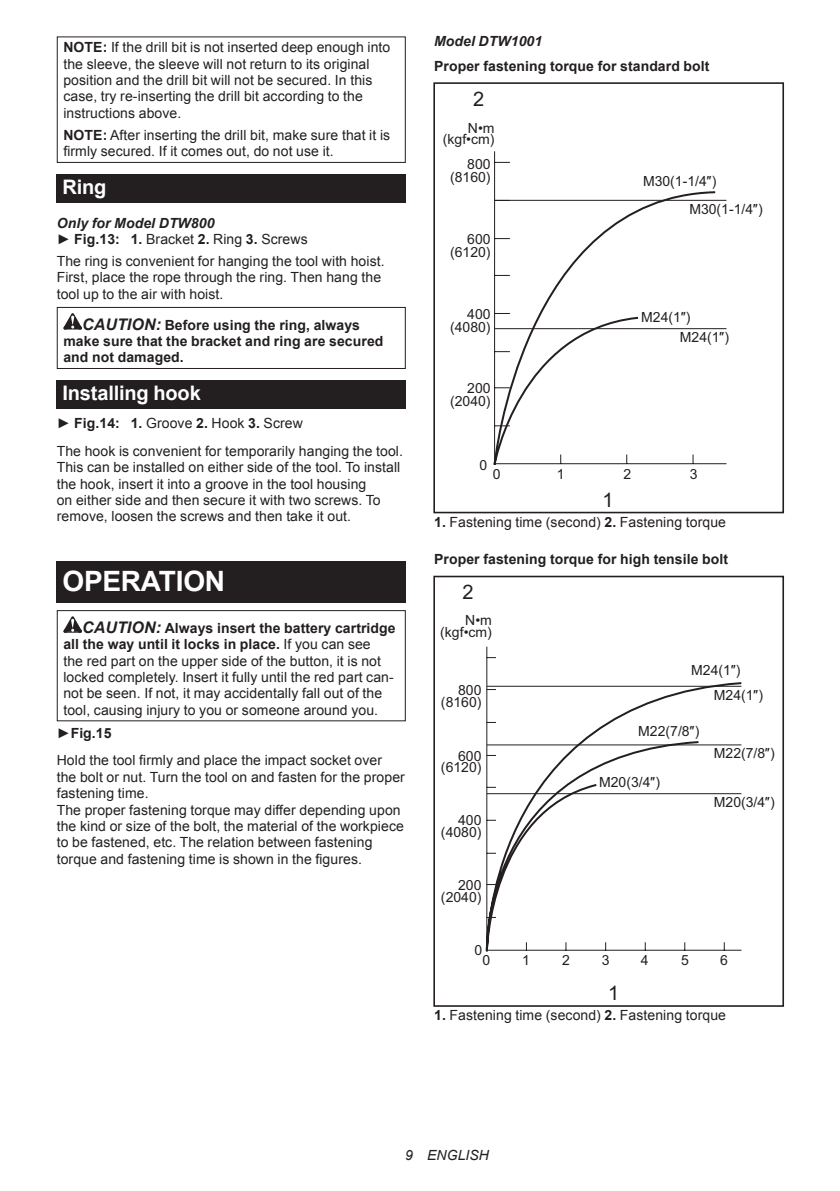
<style>
.page{position:relative;width:840px;height:1191px;background:#fff}
.page>*{position:absolute;margin:0;border:0;box-sizing:border-box;transform-origin:0 0}
.t1{font:700 28px "Arial";letter-spacing:-.01em;color:#fff}
.t2{font:700 20px "Arial";letter-spacing:-.01em;color:#fff}
.t3{font:20px "Arial";color:#231f20}
.t4{font:14px/16.4px "Arial";letter-spacing:.005em;color:#231f20}
.t5{font:700 14px/16.4px "Arial";letter-spacing:.005em;color:#231f20}
.t6{font:italic 700 14px/16.4px "Arial";letter-spacing:.005em;color:#231f20}
.t7{font:italic 14px "Arial";letter-spacing:.005em;color:#231f20}
.s1{font-weight:700}
.s2{font-weight:400;font-style:normal}
.s3{font-style:normal}
.s4{font-style:italic;font-size:16px}
.s5{font-weight:700;font-style:italic;font-size:16px}
</style>
<div class="page">
<div style="left:57px;top:36px;width:348px;height:127px;border:1px solid #231f20"></div>
<div style="left:57px;top:174px;width:348px;height:29px;background:#231f20"></div>
<svg style="left:63px;top:313px;width:19px;height:16px"></svg>
<div style="left:57px;top:307px;width:348px;height:62px;border:1px solid #231f20"></div>
<div style="left:57px;top:380px;width:348px;height:29px;background:#231f20"></div>
<div style="left:57px;top:561px;width:348px;height:41px;background:#231f20"></div>
<svg style="left:63px;top:616px;width:19px;height:16px"></svg>
<div style="left:57px;top:610px;width:348px;height:111px;border:1px solid #231f20"></div>
<svg style="left:493px;top:190px;width:222px;height:275px"></svg>
<hr style="left:494px;top:328px;width:232px;height:1px;background:#231f20">
<hr style="left:494px;top:200px;width:232px;height:1px;background:#231f20">
<div style="left:433px;top:82px;width:350px;height:431px;border:2px solid #231f20"></div>
<div style="left:433px;top:576px;width:350px;height:430px;border:2px solid #231f20"></div>
<svg style="left:485px;top:681px;width:257px;height:271px"></svg>
<hr style="left:486px;top:793px;width:255px;height:1px;background:#231f20">
<hr style="left:486px;top:744px;width:255px;height:1px;background:#231f20">
<hr style="left:486px;top:686px;width:255px;height:1px;background:#231f20">
<p class="t4" style="left:63px;top:39px;width:328px"><span class="s1">NOTE:</span> If the drill bit is not inserted deep enough into the sleeve, the sleeve will not return to its original position and the drill bit will not be secured. In this case, try re-inserting the drill bit according to the instructions above.</p>
<p class="t4" style="left:63px;top:127px;width:328px"><span class="s1">NOTE:</span> After inserting the drill bit, make sure that it is firmly secured. If it comes out, do not use it.</p>
<h2 class="t2" style="left:62px;top:174px;width:45px">Ring</h2>
<p class="t6" style="left:57px;top:215px;width:252px">Only for Model DTW800<br><span class="s2">►</span> <span class="s3">Fig.13: 1.</span> <span class="s2">Bracket</span> <span class="s3">2.</span> <span class="s2">Ring</span> <span class="s3">3.</span> <span class="s2">Screws</span></p>
<p class="t4" style="left:57px;top:253px;width:329px">The ring is convenient for hanging the tool with hoist.<br>First, place the rope through the ring. Then hang the tool up to the air with hoist.</p>
<p class="t5" style="left:63px;top:317px;width:321px;text-indent:19px"><span class="s4">CAUTION:</span> Before using the ring, always make sure that the bracket and ring are secured and not damaged.</p>
<h2 class="t2" style="left:62px;top:380px;width:140px">Installing hook</h2>
<p class="t4" style="left:57px;top:409px;width:347px;line-height:27.8px">► <span class="s1">Fig.14: 1.</span> Groove <span class="s1">2.</span> Hook <span class="s1">3.</span> Screw<br>The hook is convenient for temporarily hanging the tool.</p>
<p class="t4" style="left:57px;top:459px;width:345px">This can be installed on either side of the tool. To install the hook, insert it into a groove in the tool housing<br>on either side and then secure it with two screws. To remove, loosen the screws and then take it out.</p>
<h1 class="t1" style="left:62px;top:562px;width:164px">OPERATION</h1>
<p class="t4" style="left:63px;top:620px;width:333px;text-indent:19px"><span class="s5">CAUTION:</span> <span class="s1">Always insert the battery cartridge all the way until it locks in place.</span> If you can see<br>the red part on the upper side of the button, it is not locked completely. Insert it fully until the red part can&shy;not be seen. If not, it may accidentally fall out of the tool, causing injury to you or someone around you.</p>
<p class="t4" style="left:57px;top:719px;width:326px;line-height:27.8px">►<span class="s1">Fig.15<br></span>Hold the tool firmly and place the impact socket over</p>
<p class="t4" style="left:57px;top:769px;width:349px">the bolt or nut. Turn the tool on and fasten for the proper fastening time.<br>The proper fastening torque may differ depending upon the kind or size of the bolt, the material of the workpiece to be fastened, etc. The relation between fastening torque and fastening time is shown in the figures.</p>
<p class="t6" style="left:434px;top:33px;width:109px">Model DTW1001</p>
<p class="t5" style="left:434px;top:58px;width:277px">Proper fastening torque for standard bolt</p>
<h2 class="t3" style="left:473px;top:86px;width:13px">2</h2>
<p class="t4" style="left:442px;top:122px;width:53px;line-height:11.2px;text-align:right">N•m (kgf•cm)</p>
<p class="t4" style="left:467px;top:156px;width:25px">800</p>
<p class="t4" style="left:450px;top:169px;width:42px">(8160)</p>
<p class="t4" style="left:467px;top:231px;width:25px">600</p>
<p class="t4" style="left:450px;top:244px;width:42px">(6120)</p>
<p class="t4" style="left:467px;top:306px;width:25px">400</p>
<p class="t4" style="left:450px;top:319px;width:42px">(4080)</p>
<p class="t4" style="left:450px;top:382px;width:42px;line-height:12.6px;text-align:right">200 (2040)</p>
<p class="t4" style="left:642px;top:173px;width:75px">M30(1-1/4″)</p>
<p class="t4" style="left:689px;top:201px;width:75px">M30(1-1/4″)</p>
<p class="t4" style="left:641px;top:309px;width:51px">M24(1″)</p>
<p class="t4" style="left:679px;top:329px;width:51px">M24(1″)</p>
<p class="t4" style="left:479px;top:457px;width:9px">0</p>
<p class="t4" style="left:492px;top:466px;width:9px">0</p>
<p class="t4" style="left:623px;top:466px;width:9px">2</p>
<p class="t4" style="left:556px;top:466px;width:9px">1</p>
<p class="t4" style="left:689px;top:466px;width:9px">3</p>
<h2 class="t3" style="left:602px;top:487px;width:13px">1</h2>
<p class="t4" style="left:434px;top:514px;width:293px"><span class="s1">1.</span> Fastening time (second) <span class="s1">2.</span> Fastening torque</p>
<p class="t5" style="left:434px;top:551px;width:295px">Proper fastening torque for high tensile bolt</p>
<h2 class="t3" style="left:462px;top:578px;width:13px">2</h2>
<p class="t4" style="left:440px;top:615px;width:53px;line-height:11.8px;text-align:right">N•m (kgf•cm)</p>
<p class="t4" style="left:458px;top:682px;width:25px">800</p>
<p class="t4" style="left:441px;top:694px;width:42px">(8160)</p>
<p class="t4" style="left:458px;top:747px;width:25px">600</p>
<p class="t4" style="left:441px;top:759px;width:42px">(6120)</p>
<p class="t4" style="left:458px;top:812px;width:25px">400</p>
<p class="t4" style="left:441px;top:824px;width:42px">(4080)</p>
<p class="t4" style="left:441px;top:879px;width:42px;line-height:11.8px;text-align:right">200 (2040)</p>
<p class="t4" style="left:691px;top:662px;width:51px">M24(1″)</p>
<p class="t4" style="left:638px;top:722px;width:62px">M22(7/8″)</p>
<p class="t4" style="left:598px;top:774px;width:62px">M20(3/4″)</p>
<p class="t4" style="left:713px;top:687px;width:51px">M24(1″)</p>
<p class="t4" style="left:713px;top:745px;width:62px">M22(7/8″)</p>
<p class="t4" style="left:713px;top:793px;width:62px">M20(3/4″)</p>
<p class="t4" style="left:474px;top:942px;width:9px">0</p>
<p class="t4" style="left:482px;top:952px;width:9px">0</p>
<p class="t4" style="left:562px;top:952px;width:9px">2</p>
<p class="t4" style="left:522px;top:952px;width:9px">1</p>
<p class="t4" style="left:601px;top:952px;width:9px">3</p>
<p class="t4" style="left:640px;top:952px;width:9px">4</p>
<p class="t4" style="left:680px;top:952px;width:9px">5</p>
<p class="t4" style="left:719px;top:952px;width:9px">6</p>
<h2 class="t3" style="left:608px;top:979px;width:13px">1</h2>
<p class="t4" style="left:434px;top:1007px;width:293px"><span class="s1">1.</span> Fastening time (second) <span class="s1">2.</span> Fastening torque</p>
<p class="t7" style="left:405px;top:1146px;width:85px">9 ENGLISH</p>
</div>
